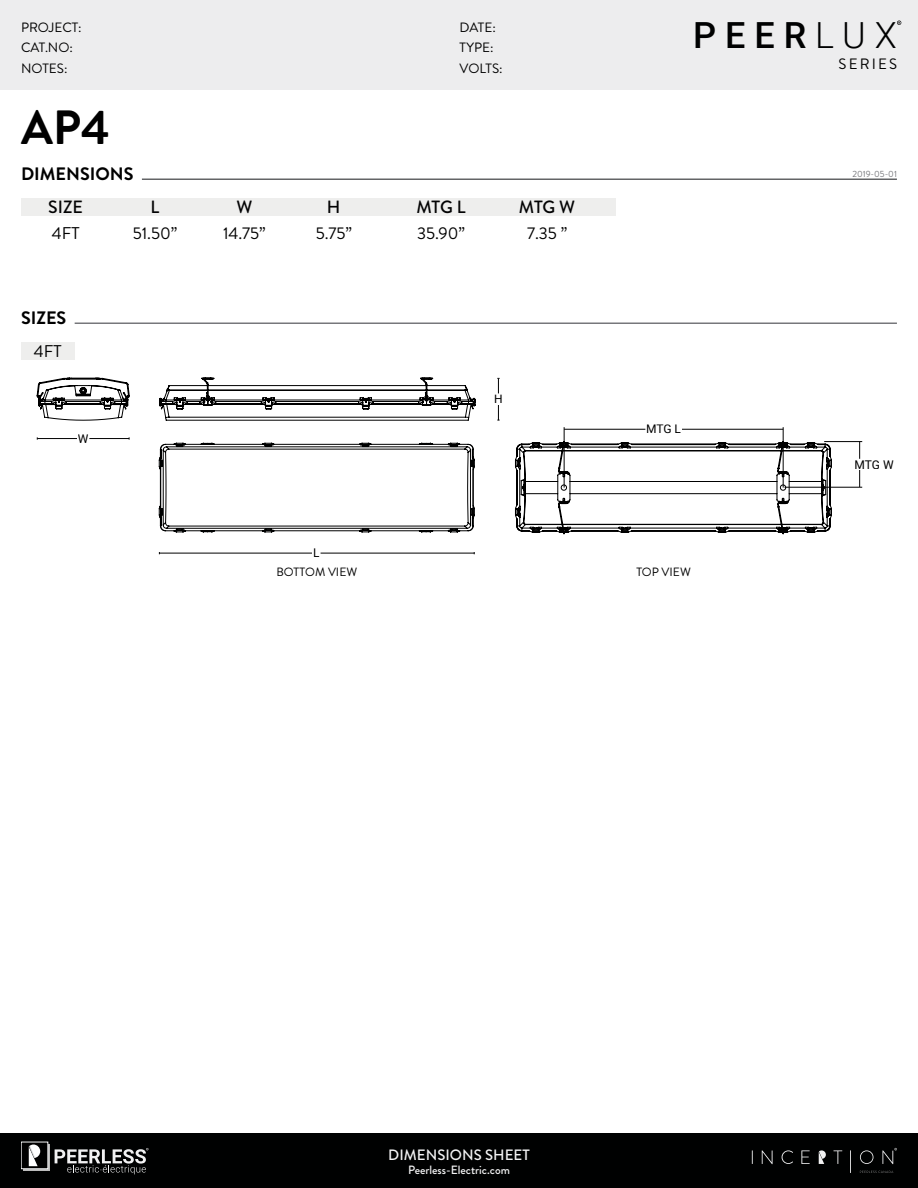
<style>
.page{position:relative;width:918px;height:1188px;background:#fff}
.page>*{position:absolute;margin:0;border:0;box-sizing:border-box;transform-origin:0 0}
.t1{font:700 48px "Brandon Grotesque";color:#000}
.t2{font:500 36px "Roboto";color:#000101}
.t3{font:700 18px "Brandon Grotesque";color:#000}
.t4{font:500 17.7px "Brandon Grotesque";letter-spacing:-.01em;color:#030304}
.t5{font:16.95px "Brandon Grotesque";color:#000}
.t6{font:500 15px "Brandon Grotesque";color:#f3f3f4}
.t7{font:15px "Brandon Grotesque";letter-spacing:.14em;color:#000}
.t8{font:13.5px/20.7px "Brandon Grotesque";color:#000}
.t9{font:500 12px "Brandon Grotesque";color:#f3f3f4}
.t10{font:12px "Brandon Grotesque";color:#000}
.t11{font:12px "Roboto";letter-spacing:-.015em;color:#000}
.t12{font:9px "Brandon Grotesque";color:#76777b}
.s1{font-weight:300}
</style>
<div class="page">
<div style="left:0;top:1133px;width:918px;height:55px;background:#000101"></div>
<svg style="left:752px;top:1150px;width:1px;height:14px"></svg>
<svg style="left:762px;top:1150px;width:11px;height:14px"></svg>
<svg style="left:782px;top:1150px;width:11px;height:14px"></svg>
<svg style="left:801px;top:1150px;width:9px;height:14px"></svg>
<svg style="left:833px;top:1150px;width:9px;height:14px"></svg>
<svg style="left:850px;top:1150px;width:1px;height:23px"></svg>
<svg style="left:860px;top:1150px;width:13px;height:14px"></svg>
<svg style="left:882px;top:1148px;width:15px;height:16px"></svg>
<svg style="left:860px;top:1171px;width:33px;height:2px"></svg>
<svg style="left:819px;top:1150px;width:7px;height:14px"></svg>
<div style="left:23px;top:1144px;width:27px;height:27px;background:#c7c7c7"></div>
<div style="left:21px;top:1142px;width:27px;height:27px;background:#000"></div>
<svg style="left:29px;top:1145px;width:11px;height:21px"></svg>
<svg style="left:55px;top:1148px;width:93px;height:26px"></svg>
<div style="left:0;top:0;width:918px;height:90px;background:#ededee"></div>
<hr style="left:75px;top:322px;width:822px;height:2px;background:#76777b">
<hr style="left:142px;top:178px;width:755px;height:2px;background:#636466">
<div style="left:21px;top:198px;width:594px;height:18px;background:#eeeeed"></div>
<svg style="left:897px;top:21px;width:4px;height:4px"></svg>
<div style="left:21px;top:342px;width:54px;height:18px;background:#eeeeed"></div>
<hr style="left:564px;top:429px;width:219px;height:1px;background:#000">
<hr style="left:159px;top:553px;width:315px;height:1px;background:#000">
<hr style="left:564px;top:427px;width:1px;height:61px;background:#000">
<hr style="left:783px;top:427px;width:1px;height:61px;background:#000">
<hr style="left:859px;top:441px;width:1px;height:46px;background:#000">
<hr style="left:785px;top:487px;width:77px;height:1px;background:#000">
<hr style="left:824px;top:441px;width:38px;height:1px;background:#000">
<hr style="left:498px;top:379px;width:1px;height:41px;background:#000">
<hr style="left:37px;top:438px;width:92px;height:1px;background:#000">
<div style="left:493px;top:394px;width:10px;height:11px;background:#fff"></div>
<div style="left:77px;top:433px;width:12px;height:11px;background:#fff"></div>
<div style="left:313px;top:547px;width:7px;height:12px;background:#fff"></div>
<div style="left:646px;top:424px;width:35px;height:10px;background:#fff"></div>
<div style="left:854px;top:459px;width:40px;height:11px;background:#fff"></div>
<svg style="left:36px;top:377px;width:94px;height:44px"></svg>
<svg style="left:159px;top:377px;width:317px;height:44px"></svg>
<svg style="left:515px;top:441px;width:317px;height:93px"></svg>
<svg style="left:158px;top:442px;width:317px;height:91px"></svg>
<p class="t8" style="left:21px;top:17px;width:62px">PROJECT:<br>CAT.NO:<br>NOTES:</p>
<p class="t8" style="left:460px;top:17px;width:45px">DATE:<br>TYPE:<br>VOLTS:</p>
<h2 class="t2" style="left:693px;top:10px;width:205px">PEER<span class="s1">LUX</span></h2>
<p class="t7" style="left:839px;top:54px;width:60px">SERIES</p>
<h1 class="t1" style="left:21px;top:94px;width:90px">AP4</h1>
<h3 class="t3" style="left:21px;top:161px;width:114px">DIMENSIONS</h3>
<h3 class="t4" style="left:48px;top:195px;width:36px">SIZE</h3>
<h3 class="t4" style="left:151px;top:195px;width:10px">L</h3>
<h3 class="t4" style="left:236px;top:195px;width:17px">W</h3>
<h3 class="t4" style="left:327px;top:195px;width:15px">H</h3>
<h3 class="t4" style="left:416px;top:195px;width:51px">MTG L</h3>
<h3 class="t4" style="left:519px;top:195px;width:58px">MTG W</h3>
<p class="t5" style="left:52px;top:221px;width:29px">4FT</p>
<p class="t5" style="left:133px;top:221px;width:46px">51.50”</p>
<p class="t5" style="left:223px;top:221px;width:44px">14.75”</p>
<p class="t5" style="left:316px;top:221px;width:38px">5.75”</p>
<p class="t5" style="left:417px;top:221px;width:49px">35.90”</p>
<p class="t5" style="left:527px;top:221px;width:42px">7.35 ”</p>
<h3 class="t3" style="left:21px;top:305px;width:47px">SIZES</h3>
<p class="t5" style="left:34px;top:339px;width:29px">4FT</p>
<p class="t11" style="left:78px;top:430px;width:12px">W</p>
<p class="t11" style="left:313px;top:544px;width:8px">L</p>
<p class="t11" style="left:494px;top:391px;width:10px">H</p>
<p class="t11" style="left:646px;top:420px;width:36px">MTG L</p>
<p class="t10" style="left:276px;top:564px;width:82px">BOTTOM VIEW</p>
<p class="t10" style="left:636px;top:564px;width:56px">TOP VIEW</p>
<p class="t12" style="left:852px;top:168px;width:46px">2019-05-01</p>
<p class="t11" style="left:855px;top:456px;width:41px">MTG W</p>
<p class="t6" style="left:388px;top:1145px;width:143px">DIMENSIONS SHEET</p>
<p class="t9" style="left:408px;top:1161px;width:103px">Peerless-Electric.com</p>
</div>
